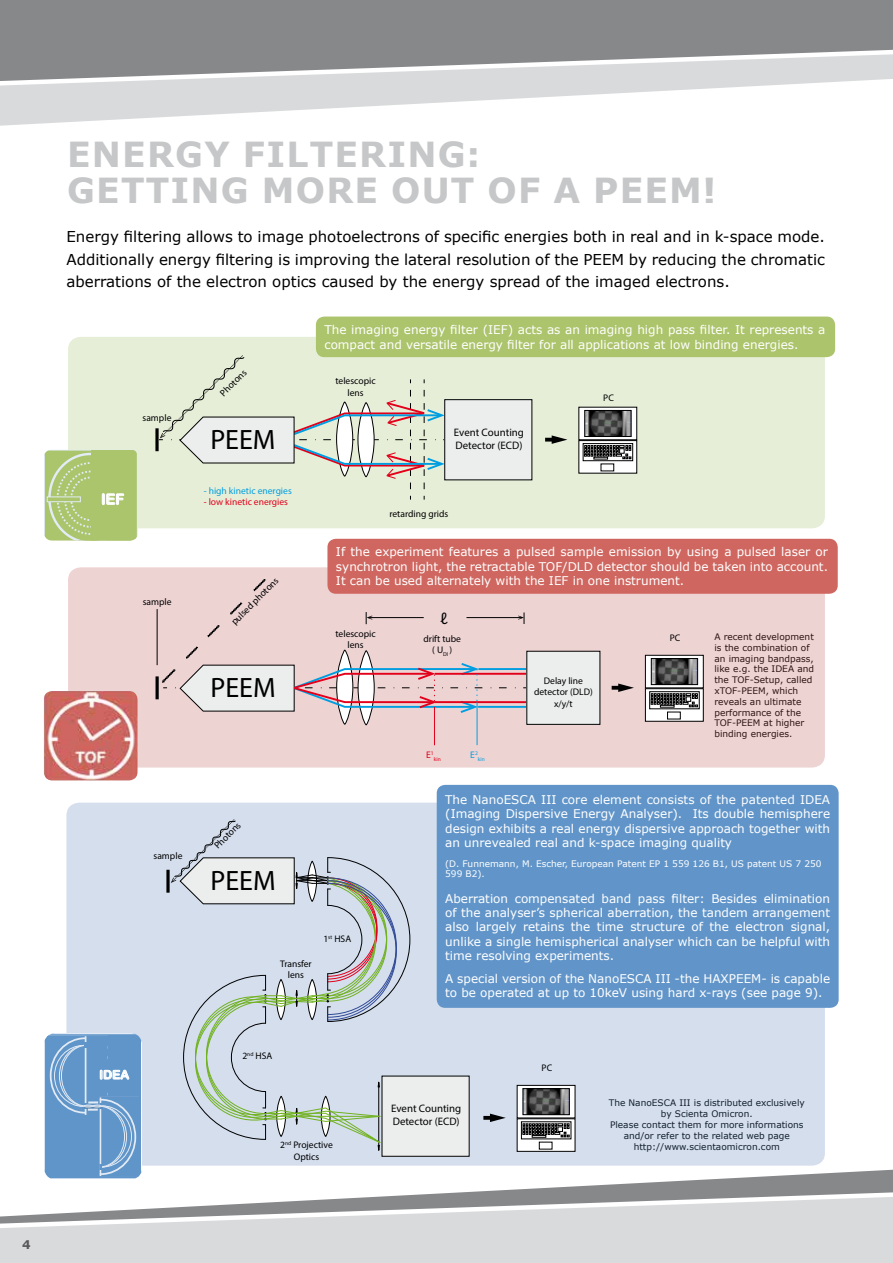
<style>
.page{position:relative;width:893px;height:1263px;background:#fff}
.page>*{position:absolute;margin:0;border:0;box-sizing:border-box;transform-origin:0 0}
.t1{font:700 34.5px/36px "Verdana";letter-spacing:.035em;color:#c6c7c8}
.t2{font:28.05px "Myriad Pro";color:#000}
.t3{font:15.9px "Myriad Pro";color:#000}
.t4{font:15px/22.5px "Verdana";color:#000;text-align:justify}
.t5{font:14.55px "Arial Rounded MT Bold";color:#fff}
.t6{font:12.3px "Arial Rounded MT Bold";color:#fff}
.t7{font:12px/14.4px "Verdana";color:#fff;text-align:justify}
.t8{font:700 12px "Verdana";color:#58585a}
.t9{font:10.8px/13px "Myriad Pro";color:#000}
.t10{font:9.6px/11.6px "Myriad Pro";color:#000;text-align:center}
.t11{font:9.6px "Myriad Pro";color:#009ee0}
.t12{font:9.6px "Myriad Pro";color:#e2001a}
.t13{font:9px/10.8px "Verdana";color:#000;text-align:center}
.t14{font:9px/10.8px "Verdana";color:#fff}
.t15{font:5.55px "Myriad Pro";color:#e2001a}
.t16{font:5.55px "Myriad Pro";color:#009ee0}
</style>
<div class="page">
<svg style="left:0;top:91px;width:657px;height:35px"></svg>
<svg style="left:0;top:0;width:893px;height:91px;background:#a0a1a3"></svg>
<svg style="left:0;top:1159px;width:893px;height:104px"></svg>
<div style="left:68px;top:567px;width:757px;height:200px;background:#eed3d3;border-radius:13px"></div>
<div style="left:66px;top:803px;width:759px;height:363px;background:#d4deed;border-radius:13px"></div>
<svg style="left:166px;top:870px;width:4px;height:23px"></svg>
<svg style="left:519px;top:1120px;width:54px;height:30px"></svg>
<div style="left:517px;top:1118px;width:58px;height:34px;border:1px solid #000"></div>
<div style="left:539px;top:1142px;width:13px;height:7px;background:#fff"></div>
<svg style="left:522px;top:1123px;width:47px;height:14px"></svg>
<svg style="left:519px;top:1087px;width:54px;height:29px"></svg>
<div style="left:517px;top:1085px;width:58px;height:33px;border:1px solid #000"></div>
<svg style="left:483px;top:1116px;width:7px;height:4px"></svg>
<svg style="left:490px;top:1113px;width:16px;height:9px"></svg>
<img style="left:525px;top:1090px;width:43px;height:23px">
<div style="left:523px;top:1088px;width:47px;height:27px;border:1px solid #000"></div>
<div style="left:382px;top:1076px;width:87px;height:80px;background:#eceded"></div>
<svg style="left:171px;top:819px;width:239px;height:331px"></svg>
<hr style="left:157px;top:609px;width:1px;height:56px;background:#000">
<hr style="left:156px;top:676px;width:3px;height:23px;background:#000">
<svg style="left:358px;top:651px;width:16px;height:74px"></svg>
<div style="left:358px;top:650px;width:17px;height:75px;border:1px solid #000;border-radius:50%"></div>
<svg style="left:337px;top:650px;width:16px;height:74px"></svg>
<div style="left:336px;top:650px;width:17px;height:75px;border:1px solid #000;border-radius:50%"></div>
<hr style="left:434px;top:707px;width:1px;height:38px;background:#e2001a">
<hr style="left:477px;top:702px;width:1px;height:43px;background:#009ee0">
<hr style="left:368px;top:617px;width:56px;height:1px;background:#000">
<hr style="left:466px;top:617px;width:56px;height:1px;background:#000">
<svg style="left:366px;top:612px;width:6px;height:12px"></svg>
<svg style="left:518px;top:612px;width:7px;height:12px"></svg>
<div style="left:645px;top:689px;width:58px;height:32px;background:#fff"></div>
<div style="left:645px;top:688px;width:59px;height:33px;border:1px solid #000"></div>
<div style="left:649px;top:691px;width:51px;height:18px;border:1px solid #000"></div>
<div style="left:667px;top:712px;width:14px;height:7px;border:1px solid #000"></div>
<svg style="left:651px;top:693px;width:47px;height:14px"></svg>
<svg style="left:647px;top:657px;width:55px;height:29px"></svg>
<div style="left:645px;top:655px;width:59px;height:33px;border:1px solid #000"></div>
<svg style="left:612px;top:683px;width:22px;height:9px"></svg>
<div style="left:527px;top:651px;width:73px;height:73px;background:#eceded"></div>
<img style="left:653px;top:660px;width:43px;height:23px">
<div style="left:651px;top:658px;width:47px;height:27px;border:1px solid #000"></div>
<svg style="left:162px;top:647px;width:365px;height:66px"></svg>
<svg style="left:207px;top:625px;width:13px;height:13px"></svg>
<svg style="left:230px;top:602px;width:13px;height:13px"></svg>
<svg style="left:253px;top:579px;width:13px;height:13px"></svg>
<img style="left:44px;top:691px;width:94px;height:89px">
<div style="left:68px;top:337px;width:757px;height:191px;background:#e6eed8;border-radius:13px"></div>
<svg style="left:580px;top:442px;width:55px;height:29px"></svg>
<div style="left:578px;top:440px;width:59px;height:33px;border:1px solid #000"></div>
<div style="left:583px;top:443px;width:50px;height:18px;border:1px solid #000"></div>
<div style="left:601px;top:464px;width:13px;height:7px;background:#fff"></div>
<svg style="left:584px;top:445px;width:47px;height:14px"></svg>
<svg style="left:580px;top:409px;width:55px;height:29px"></svg>
<svg style="left:545px;top:438px;width:7px;height:4px"></svg>
<svg style="left:552px;top:435px;width:15px;height:9px"></svg>
<svg style="left:155px;top:428px;width:4px;height:23px"></svg>
<div style="left:445px;top:400px;width:87px;height:80px;background:#eceded"></div>
<img style="left:586px;top:412px;width:43px;height:23px">
<div style="left:584px;top:410px;width:47px;height:27px;border:1px solid #000"></div>
<svg style="left:159px;top:355px;width:336px;height:145px"></svg>
<svg style="left:44px;top:450px;width:94px;height:90px;background:#b1c97b"></svg>
<div style="left:316px;top:317px;width:519px;height:40px;background:#acc46b;border-radius:9px"></div>
<div style="left:327px;top:539px;width:511px;height:55px;background:#cf6760;border-radius:9px"></div>
<div style="left:437px;top:785px;width:402px;height:223px;background:#6195c9;border-radius:9px"></div>
<svg style="left:44px;top:1033px;width:98px;height:146px;background:#71a0ce"></svg>
<p class="t8" style="left:22px;top:1236px;width:10px">4</p>
<h1 class="t1" style="left:67px;top:135px;width:651px">ENERGY FILTERING:<br>GETTING MORE OUT OF A PEEM!</h1>
<p class="t4" style="left:66px;top:225px;width:760px">Energy filtering allows to image photoelectrons of specific energies both in real and in k-space mode.<br>Additionally energy filtering is improving the lateral resolution of the PEEM by reducing the chromatic aberrations of the electron optics caused by the energy spread of the imaged electrons.</p>
<p class="t10" style="left:143px;top:412px;width:30px">sample</p>
<p class="t5" style="left:101px;top:491px;width:25px">IEF</p>
<p class="t10" style="left:143px;top:596px;width:30px">sample</p>
<p class="t10" style="left:154px;top:850px;width:30px">sample</p>
<p class="t6" style="left:99px;top:1067px;width:31px">IDEA</p>
<p class="t10" style="left:218px;top:390px;width:35px;rotate:-45deg">Photons</p>
<p class="t7" style="left:324px;top:323px;width:503px">The imaging energy filter (IEF) acts as an imaging high pass filter. It represents a compact and versatile energy filter for all applications at low binding energies.</p>
<p class="t10" style="left:335px;top:375px;width:42px">telescopic lens</p>
<p class="t10" style="left:603px;top:392px;width:12px">PC</p>
<h2 class="t2" style="left:210px;top:423px;width:67px">PEEM</h2>
<p class="t9" style="left:454px;top:425px;width:71px">Event Counting<br>Detector (ECD)</p>
<p class="t11" style="left:204px;top:485px;width:90px">- high kinetic energies</p>
<p class="t12" style="left:204px;top:496px;width:86px">- low kinetic energies</p>
<p class="t10" style="left:229px;top:619px;width:64px;rotate:-45deg">pulsed photons</p>
<h2 class="t2" style="left:210px;top:671px;width:67px">PEEM</h2>
<p class="t10" style="left:389px;top:508px;width:60px">retarding grids</p>
<p class="t7" style="left:336px;top:545px;width:494px">If the experiment features a pulsed sample emission by using a pulsed laser or synchrotron light, the retractable TOF/DLD detector should be taken into account.<br>It can be used alternately with the IEF in one instrument.</p>
<h3 class="t3" style="left:440px;top:608px;width:10px">ℓ</h3>
<p class="t10" style="left:335px;top:628px;width:42px">telescopic lens</p>
<p class="t10" style="left:423px;top:632px;width:39px">drift tube ( U<sub>DI</sub> )</p>
<p class="t10" style="left:534px;top:675px;width:60px">Delay line detector (DLD) x/y/t</p>
<p class="t10" style="left:670px;top:632px;width:12px">PC</p>
<p class="t13" style="left:714px;top:631px;width:101px;text-align:left">A recent development is the combination of an imaging bandpass, like e.g. the IDEA and the TOF-Setup, called xTOF-PEEM, which reveals an ultimate performance of the<br>TOF-PEEM at higher binding energies.</p>
<p class="t12" style="left:426px;top:749px;width:9px">E<sup>1</sup></p>
<p class="t15" style="left:434px;top:756px;width:9px">kin</p>
<p class="t11" style="left:470px;top:749px;width:9px">E<sup>2</sup></p>
<p class="t16" style="left:478px;top:756px;width:9px">kin</p>
<p class="t10" style="left:212px;top:843px;width:35px;rotate:-45deg">Photons</p>
<h2 class="t2" style="left:211px;top:863px;width:67px">PEEM</h2>
<p class="t10" style="left:280px;top:958px;width:33px">Transfer lens</p>
<p class="t10" style="left:323px;top:933px;width:29px">1<sup>st</sup> HSA</p>
<p class="t7" style="left:445px;top:792px;width:386px">The NanoESCA III core element consists of the patented IDEA (Imaging Dispersive Energy Analyser). Its double hemisphere design exhibits a real energy dispersive approach together with an unrevealed real and k-space imaging quality</p>
<p class="t14" style="left:445px;top:858px;width:378px">(D. Funnemann, M. Escher, European Patent EP 1 559 126 B1, US patent US 7 250<br>599 B2).</p>
<p class="t7" style="left:445px;top:891px;width:386px">Aberration compensated band pass filter: Besides elimination of the analyser’s spherical aberration, the tandem arrangement also largely retains the time structure of the electron signal, unlike a single hemispherical analyser which can be helpful with time resolving experiments.</p>
<p class="t7" style="left:445px;top:971px;width:386px">A special version of the NanoESCA III -the HAXPEEM- is capable to be operated at up to 10keV using hard x-rays (see page 9).</p>
<p class="t10" style="left:242px;top:1050px;width:32px">2<sup>nd</sup> HSA</p>
<p class="t10" style="left:542px;top:1062px;width:12px">PC</p>
<p class="t10" style="left:280px;top:1139px;width:54px">2<sup>nd</sup> Projective<br>Optics</p>
<p class="t9" style="left:391px;top:1102px;width:71px">Event Counting<br>Detector (ECD)</p>
<p class="t13" style="left:609px;top:1097px;width:197px">The NanoESCA III is distributed exclusively by Scienta Omicron.<br>Please contact them for more informations and/or refer to the related web page http://www.scientaomicron.com</p>
</div>
